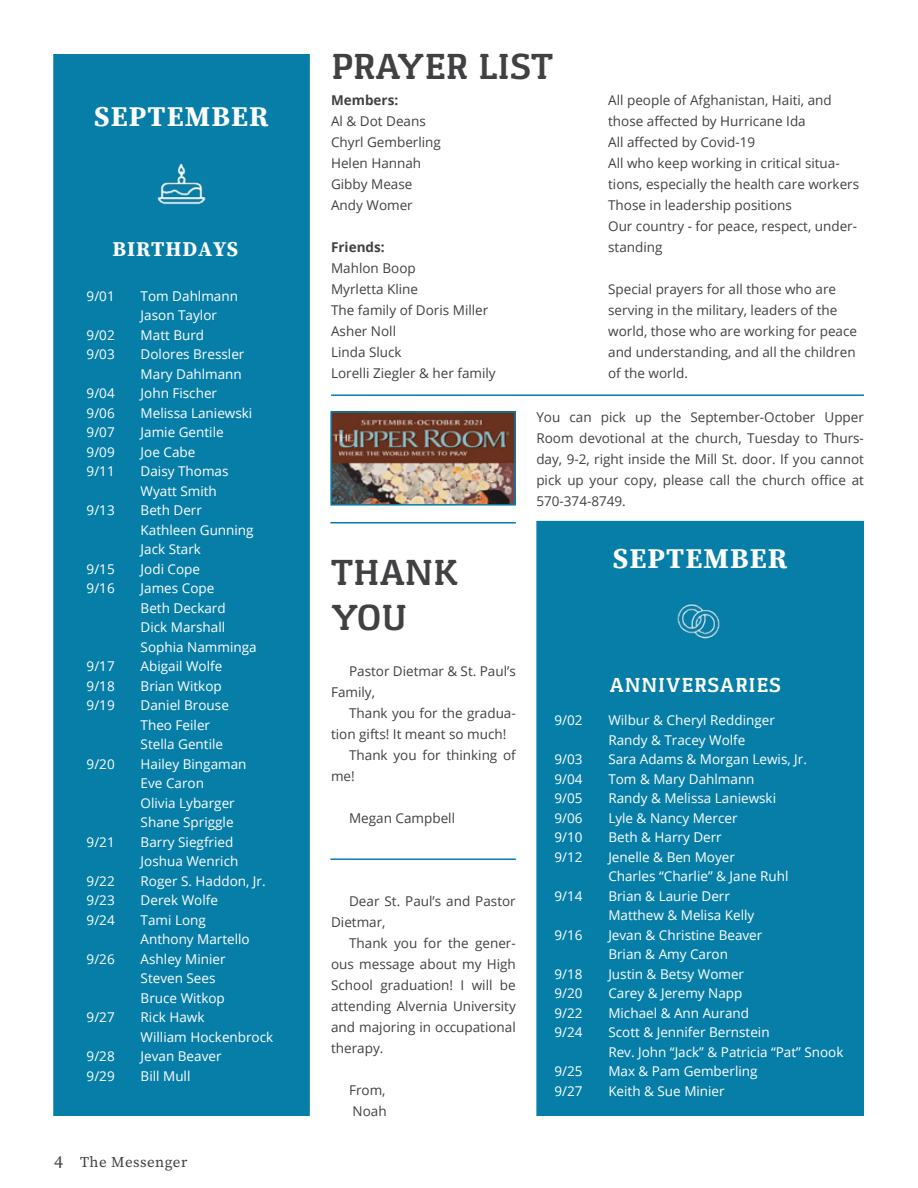
<style>
.page{position:relative;width:918px;height:1188px;background:#fff}
.page>*{position:absolute;margin:0;border:0;box-sizing:border-box;transform-origin:0 0}
.t1{font:700 37.5px/45px "Gaspar";color:#414042}
.t2{font:700 28.5px "Source Serif Pro";letter-spacing:.04em;color:#fff}
.t3{font:700 21px "Gaspar";letter-spacing:.04em;color:#fff}
.t4{font:700 21px "Source Serif Pro";letter-spacing:.04em;color:#fff}
.t5{font:15px "Source Serif Pro";letter-spacing:.03em;color:#414042}
.t6{font:13.5px/19.5px "Open Sans";color:#fff}
.t7{font:13.5px/21px "Open Sans";color:#414042}
.t8{font:700 13.5px "Open Sans";color:#414042}
.s1{font-size:18px}
</style>
<div class="page">
<div style="left:53px;top:54px;width:257px;height:1062px;background:#077ea8;border:2px solid #077ea8"></div>
<img style="left:157px;top:163px;width:49px;height:42px">
<div style="left:536px;top:521px;width:328px;height:595px;background:#077ea8;border:2px solid #077ea8"></div>
<img style="left:677px;top:604px;width:43px;height:35px">
<img style="left:333px;top:414px;width:180px;height:89px">
<div style="left:330px;top:411px;width:186px;height:95px;border:2px solid #077ea8"></div>
<hr style="left:331px;top:394px;width:533px;height:2px;background:#077ea8">
<hr style="left:330px;top:858px;width:186px;height:2px;background:#077ea8">
<hr style="left:330px;top:522px;width:186px;height:2px;background:#077ea8">
<h2 class="t2" style="left:94px;top:97px;width:176px">SEPTEMBER</h2>
<h3 class="t4" style="left:113px;top:235px;width:127px">BIRTHDAYS</h3>
<p class="t6" style="left:87px;top:286px;width:30px">9/01</p>
<p class="t6" style="left:141px;top:286px;width:99px">Tom Dahlmann<br>Jason Taylor</p>
<p class="t6" style="left:87px;top:325px;width:30px">9/02</p>
<p class="t6" style="left:141px;top:325px;width:65px">Matt Burd</p>
<p class="t6" style="left:87px;top:344px;width:30px">9/03</p>
<p class="t6" style="left:141px;top:344px;width:105px">Dolores Bressler<br>Mary Dahlmann</p>
<p class="t6" style="left:87px;top:383px;width:30px">9/04</p>
<p class="t6" style="left:141px;top:383px;width:78px">John Fischer</p>
<p class="t6" style="left:87px;top:403px;width:30px">9/06</p>
<p class="t6" style="left:141px;top:403px;width:113px">Melissa Laniewski</p>
<p class="t6" style="left:87px;top:422px;width:30px">9/07</p>
<p class="t6" style="left:141px;top:422px;width:85px">Jamie Gentile</p>
<p class="t6" style="left:87px;top:442px;width:30px">9/09</p>
<p class="t6" style="left:141px;top:442px;width:56px">Joe Cabe</p>
<p class="t6" style="left:87px;top:461px;width:30px">9/11</p>
<p class="t6" style="left:141px;top:461px;width:89px">Daisy Thomas<br>Wyatt Smith</p>
<p class="t6" style="left:87px;top:500px;width:30px">9/13</p>
<p class="t6" style="left:141px;top:500px;width:115px">Beth Derr<br>Kathleen Gunning<br>Jack Stark</p>
<p class="t6" style="left:87px;top:559px;width:30px">9/15</p>
<p class="t6" style="left:141px;top:559px;width:61px">Jodi Cope</p>
<p class="t6" style="left:87px;top:578px;width:30px">9/16</p>
<p class="t6" style="left:141px;top:578px;width:117px">James Cope<br>Beth Deckard<br>Dick Marshall<br>Sophia Namminga</p>
<p class="t6" style="left:87px;top:656px;width:30px">9/17</p>
<p class="t6" style="left:141px;top:656px;width:83px">Abigail Wolfe</p>
<p class="t6" style="left:87px;top:676px;width:30px">9/18</p>
<p class="t6" style="left:141px;top:676px;width:83px">Brian Witkop</p>
<p class="t6" style="left:87px;top:695px;width:30px">9/19</p>
<p class="t6" style="left:141px;top:695px;width:90px">Daniel Brouse<br>Theo Feiler<br>Stella Gentile</p>
<p class="t6" style="left:87px;top:754px;width:30px">9/20</p>
<p class="t6" style="left:141px;top:754px;width:107px">Hailey Bingaman<br>Eve Caron<br>Olivia Lybarger<br>Shane Spriggle</p>
<p class="t6" style="left:87px;top:832px;width:30px">9/21</p>
<p class="t6" style="left:141px;top:832px;width:99px">Barry Siegfried<br>Joshua Wenrich</p>
<p class="t6" style="left:87px;top:871px;width:30px">9/22</p>
<p class="t6" style="left:141px;top:871px;width:126px">Roger S. Haddon, Jr.</p>
<p class="t6" style="left:87px;top:890px;width:30px">9/23</p>
<p class="t6" style="left:141px;top:890px;width:79px">Derek Wolfe</p>
<p class="t6" style="left:87px;top:910px;width:30px">9/24</p>
<p class="t6" style="left:141px;top:910px;width:111px">Tami Long<br>Anthony Martello</p>
<p class="t6" style="left:87px;top:949px;width:30px">9/26</p>
<p class="t6" style="left:141px;top:949px;width:86px">Ashley Minier<br>Steven Sees<br>Bruce Witkop</p>
<p class="t6" style="left:87px;top:1007px;width:30px">9/27</p>
<p class="t6" style="left:141px;top:1007px;width:134px">Rick Hawk<br>William Hockenbrock</p>
<p class="t6" style="left:87px;top:1046px;width:30px">9/28</p>
<p class="t6" style="left:141px;top:1046px;width:82px">Jevan Beaver</p>
<p class="t6" style="left:87px;top:1066px;width:30px">9/29</p>
<p class="t6" style="left:141px;top:1066px;width:51px">Bill Mull</p>
<p class="t5" style="left:54px;top:1152px;width:135px"><span class="s1">4</span> The Messenger</p>
<h1 class="t1" style="left:331px;top:44px;width:224px">PRAYER LIST</h1>
<p class="t8" style="left:331px;top:91px;width:69px">Members:</p>
<p class="t7" style="left:331px;top:110px;width:111px">Al &amp; Dot Deans<br>Chyrl Gemberling<br>Helen Hannah<br>Gibby Mease<br>Andy Womer</p>
<p class="t8" style="left:331px;top:238px;width:55px">Friends:</p>
<p class="t7" style="left:331px;top:257px;width:166px">Mahlon Boop<br>Myrletta Kline<br>The family of Doris Miller<br>Asher Noll<br>Linda Sluck<br>Lorelli Ziegler &amp; her family</p>
<p class="t7" style="left:608px;top:89px;width:253px">All people of Afghanistan, Haiti, and those affected by Hurricane Ida<br>All affected by Covid-19<br>All who keep working in critical situa&shy;tions, especially the health care workers<br>Those in leadership positions<br>Our country - for peace, respect, under&shy;standing</p>
<p class="t7" style="left:608px;top:278px;width:250px">Special prayers for all those who are serving in the military, leaders of the world, those who are working for peace and understanding, and all the children of the world.</p>
<h1 class="t1" style="left:331px;top:550px;width:129px">THANK<br>YOU</h1>
<p class="t7" style="left:331px;top:660px;width:186px;text-indent:18px">Pastor Dietmar &amp; St. Paul’s<br>Family,</p>
<p class="t7" style="left:349px;top:702px;width:168px">Thank you for the gradua-</p>
<p class="t7" style="left:331px;top:723px;width:177px">tion gifts! It meant so much!</p>
<p class="t7" style="left:349px;top:744px;width:168px">Thank you for thinking of</p>
<p class="t7" style="left:331px;top:765px;width:25px">me!</p>
<p class="t7" style="left:349px;top:807px;width:108px">Megan Campbell</p>
<p class="t7" style="left:331px;top:890px;width:186px;text-indent:18px">Dear St. Paul’s and Pastor<br>Dietmar,</p>
<p class="t7" style="left:331px;top:932px;width:186px;text-align:justify;text-indent:18px">Thank you for the gener&shy;ous message about my High School graduation! I will be attending Alvernia University and majoring in occupational therapy.</p>
<p class="t7" style="left:349px;top:1079px;width:39px">From,<br>Noah</p>
<p class="t7" style="left:536px;top:406px;width:329px;text-align:justify">You can pick up the September-October Upper Room devotional at the church, Tuesday to Thurs&shy;day, 9-2, right inside the Mill St. door. If you cannot pick up your copy, please call the church office at 570-374-8749.</p>
<h2 class="t2" style="left:613px;top:539px;width:176px">SEPTEMBER</h2>
<h3 class="t3" style="left:610px;top:673px;width:173px">ANNIVERSARIES</h3>
<p class="t6" style="left:554px;top:710px;width:30px">9/02</p>
<p class="t6" style="left:608px;top:710px;width:168px">Wilbur &amp; Cheryl Reddinger<br>Randy &amp; Tracey Wolfe</p>
<p class="t6" style="left:554px;top:749px;width:30px">9/03</p>
<p class="t6" style="left:608px;top:749px;width:200px">Sara Adams &amp; Morgan Lewis, Jr.</p>
<p class="t6" style="left:554px;top:769px;width:30px">9/04</p>
<p class="t6" style="left:608px;top:769px;width:148px">Tom &amp; Mary Dahlmann</p>
<p class="t6" style="left:554px;top:788px;width:30px">9/05</p>
<p class="t6" style="left:608px;top:788px;width:169px">Randy &amp; Melissa Laniewski</p>
<p class="t6" style="left:554px;top:808px;width:30px">9/06</p>
<p class="t6" style="left:608px;top:808px;width:131px">Lyle &amp; Nancy Mercer</p>
<p class="t6" style="left:554px;top:827px;width:30px">9/10</p>
<p class="t6" style="left:608px;top:827px;width:115px">Beth &amp; Harry Derr</p>
<p class="t6" style="left:554px;top:847px;width:30px">9/12</p>
<p class="t6" style="left:608px;top:847px;width:182px">Jenelle &amp; Ben Moyer<br>Charles “Charlie” &amp; Jane Ruhl</p>
<p class="t6" style="left:554px;top:886px;width:30px">9/14</p>
<p class="t6" style="left:608px;top:886px;width:148px">Brian &amp; Laurie Derr<br>Matthew &amp; Melisa Kelly</p>
<p class="t6" style="left:554px;top:925px;width:30px">9/16</p>
<p class="t6" style="left:608px;top:925px;width:156px">Jevan &amp; Christine Beaver<br>Brian &amp; Amy Caron</p>
<p class="t6" style="left:554px;top:964px;width:30px">9/18</p>
<p class="t6" style="left:608px;top:964px;width:137px">Justin &amp; Betsy Womer</p>
<p class="t6" style="left:554px;top:983px;width:30px">9/20</p>
<p class="t6" style="left:608px;top:983px;width:136px">Carey &amp; Jeremy Napp</p>
<p class="t6" style="left:554px;top:1003px;width:30px">9/22</p>
<p class="t6" style="left:608px;top:1003px;width:142px">Michael &amp; Ann Aurand</p>
<p class="t6" style="left:554px;top:1022px;width:30px">9/24</p>
<p class="t6" style="left:608px;top:1022px;width:237px">Scott &amp; Jennifer Bernstein<br>Rev. John “Jack” &amp; Patricia “Pat” Snook</p>
<p class="t6" style="left:554px;top:1061px;width:30px">9/25</p>
<p class="t6" style="left:608px;top:1061px;width:151px">Max &amp; Pam Gemberling</p>
<p class="t6" style="left:554px;top:1081px;width:30px">9/27</p>
<p class="t6" style="left:608px;top:1081px;width:118px">Keith &amp; Sue Minier</p>
</div>
